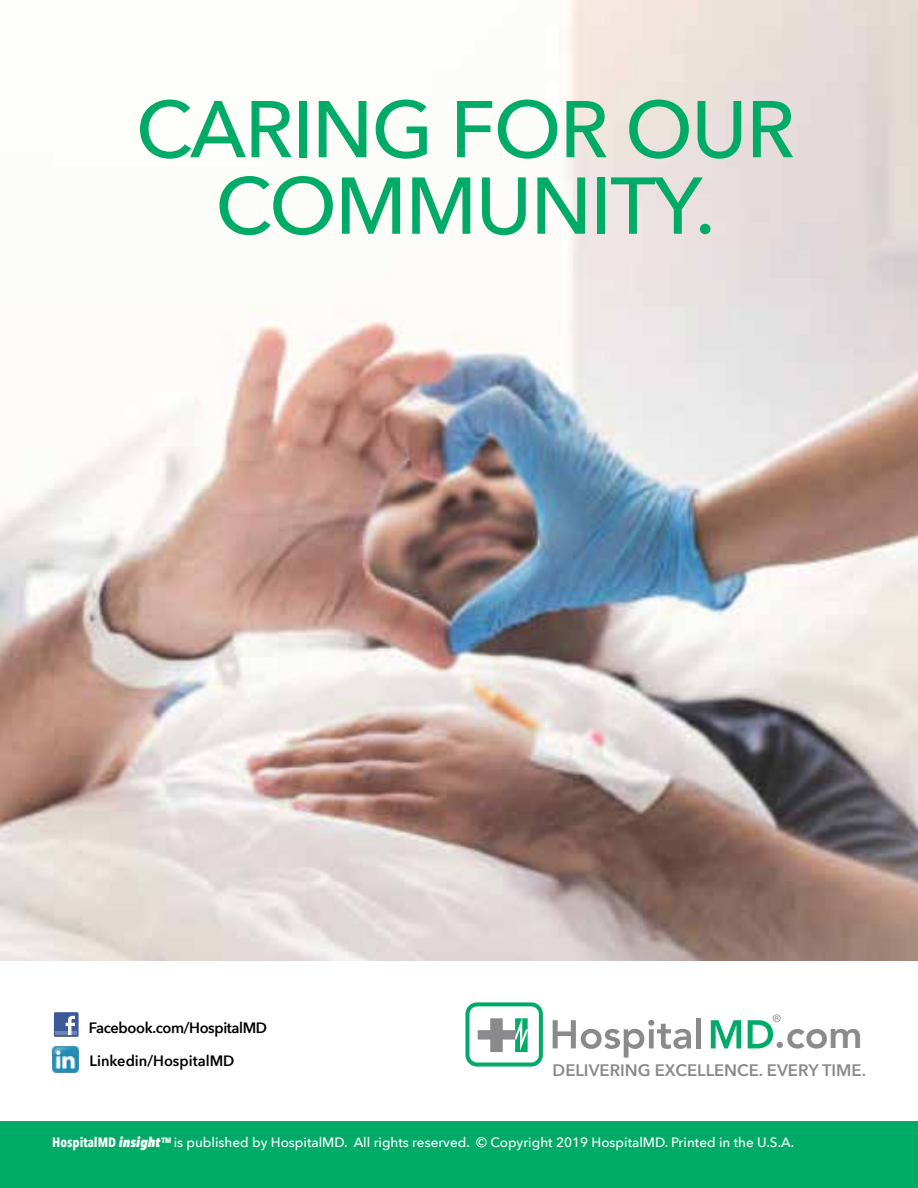
<style>
.page{position:relative;width:918px;height:1188px;background:#fff}
.page>*{position:absolute;margin:0;border:0;box-sizing:border-box;transform-origin:0 0}
.t1{font:500 79.5px/76.5px "Avenir Next";letter-spacing:-.02em;color:#00ab67;text-align:center}
.t2{font:800 39.3px "Avenir";color:#8a8a8d}
.t3{font:600 16.65px "Avenir Next";color:#8a8a8d}
.t4{font:600 15px "Avenir Next";letter-spacing:-.025em;color:#000}
.t5{font:600 15px "Avenir Next";color:#000}
.t6{font:500 13.5px "Avenir Next";color:#fff}
.s1{font-family:"Avenir Next Condensed";font-weight:700}
.s2{font-family:"Avenir Next Condensed";font-weight:800;font-style:italic}
</style>
<div class="page">
<img style="left:0;top:0;width:918px;height:960px">
<div style="left:0;top:1121px;width:918px;height:67px;background:#00ab67"></div>
<div style="left:465px;top:1002px;width:78px;height:65px;border:4px solid #00ab67;border-radius:10px"></div>
<svg style="left:478px;top:1018px;width:50px;height:34px"></svg>
<svg style="left:553px;top:1020px;width:138px;height:38px"></svg>
<div style="left:696px;top:1018px;width:5px;height:30px;background:#8a8a8d"></div>
<svg style="left:711px;top:1020px;width:30px;height:28px"></svg>
<svg style="left:748px;top:1014px;width:33px;height:34px"></svg>
<div style="left:54px;top:1012px;width:25px;height:25px;background:#3c5a99"></div>
<hr style="left:56px;top:1032px;width:21px;height:3px;background:#6d84b3">
<svg style="left:66px;top:1016px;width:9px;height:19px"></svg>
<img style="left:52px;top:1046px;width:27px;height:27px">
<h1 class="t1" style="left:136px;top:89px;width:660px">CARING FOR OUR<br>COMMUNITY.</h1>
<p class="t4" style="left:89px;top:1015px;width:180px">Facebook.com/HospitalMD</p>
<p class="t5" style="left:90px;top:1048px;width:146px">Linkedin/HospitalMD</p>
<h2 class="t2" style="left:774px;top:1004px;width:90px">.com</h2>
<p class="t3" style="left:553px;top:1056px;width:315px">DELIVERING EXCELLENCE. EVERY TIME.</p>
<p class="t6" style="left:52px;top:1130px;width:744px"><span class="s1">HospitalMD</span> <span class="s2">insight™</span> is published by HospitalMD. All rights reserved. © Copyright 2019 HospitalMD. Printed in the U.S.A.</p>
</div>
